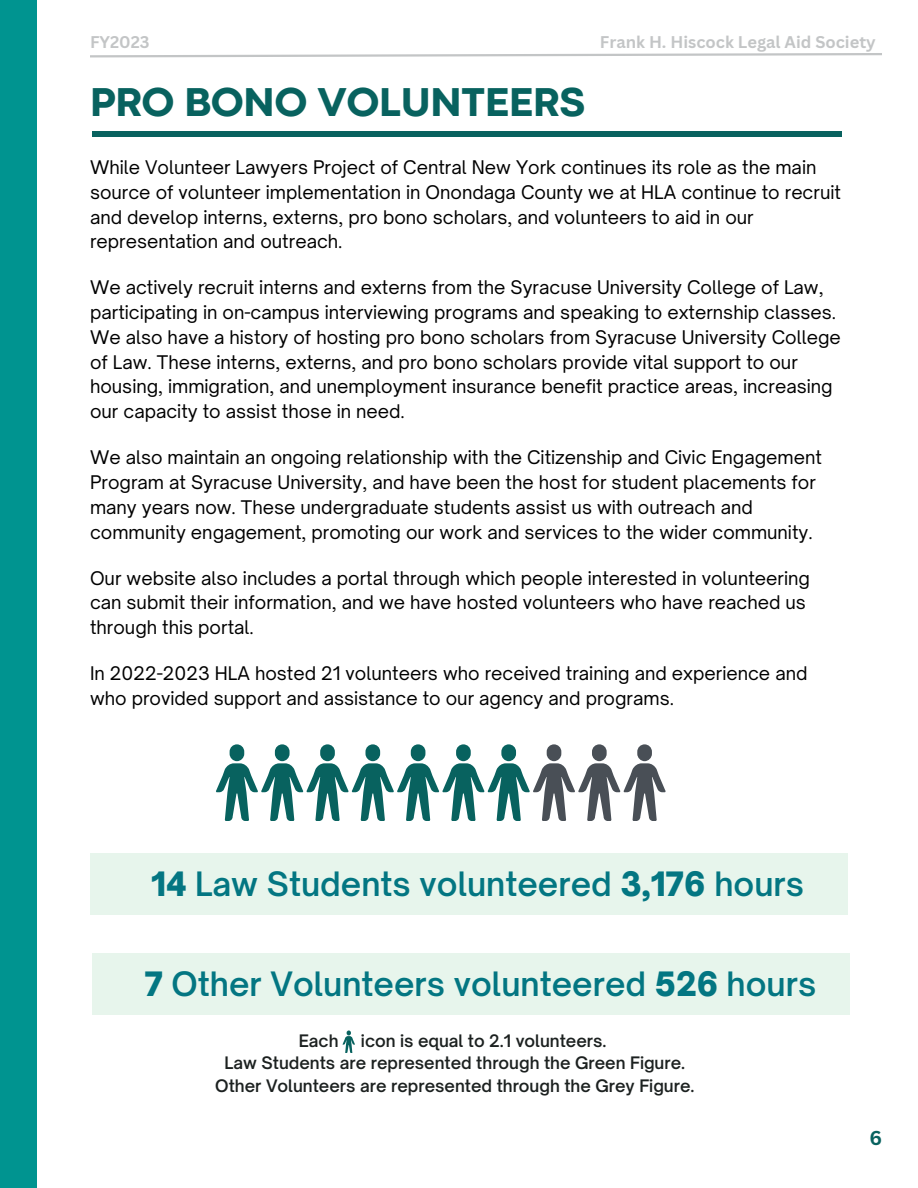
<style>
.page{position:relative;width:918px;height:1188px;background:#fff}
.page>*{position:absolute;margin:0;border:0;box-sizing:border-box;transform-origin:0 0}
.t1{font:800 42px "Codec Pro";color:#08625f}
.t2{font:600 32.1px "Open Sauce One";color:#037682}
.t3{font:700 19.5px "Canva Sans";color:#08625f}
.t4{font:18px/24.8px "Open Sauce One";color:#000}
.t5{font:600 16.5px "Open Sauce One";color:#1c2120}
.t6{font:700 16.5px "Canva Sans";color:#c3c5c6}
.s1{font-weight:900}
</style>
<div class="page">
<div style="left:0;top:0;width:37px;height:1188px;background:#009490"></div>
<div style="left:92px;top:131px;width:750px;height:5px;background:#08625f"></div>
<svg style="left:90px;top:53px;width:792px;height:5px"></svg>
<svg style="left:216px;top:744px;width:223px;height:77px"></svg>
<svg style="left:533px;top:744px;width:133px;height:77px"></svg>
<div style="left:90px;top:853px;width:757px;height:61px;background:#e7f5ec"></div>
<svg style="left:343px;top:1030px;width:12px;height:23px"></svg>
<div style="left:93px;top:953px;width:757px;height:62px;background:#e7f5ec"></div>
<p class="t6" style="left:90px;top:31px;width:61px">FY2023</p>
<p class="t6" style="left:600px;top:31px;width:277px">Frank H. Hiscock Legal Aid Society</p>
<p class="t1" style="left:90px;top:87px;width:497px">PRO BONO VOLUNTEERS</p>
<p class="t4" style="left:90px;top:155px;width:752px">While Volunteer Lawyers Project of Central New York continues its role as the main source of volunteer implementation in Onondaga County we at HLA continue to recruit and develop interns, externs, pro bono scholars, and volunteers to aid in our representation and outreach.</p>
<p class="t4" style="left:90px;top:275px;width:752px">We actively recruit interns and externs from the Syracuse University College of Law, participating in on-campus interviewing programs and speaking to externship classes.<br>We also have a history of hosting pro bono scholars from Syracuse University College of Law. These interns, externs, and pro bono scholars provide vital support to our housing, immigration, and unemployment insurance benefit practice areas, increasing our capacity to assist those in need.</p>
<p class="t4" style="left:90px;top:445px;width:733px">We also maintain an ongoing relationship with the Citizenship and Civic Engagement Program at Syracuse University, and have been the host for student placements for many years now. These undergraduate students assist us with outreach and community engagement, promoting our work and services to the wider community.</p>
<p class="t4" style="left:90px;top:565px;width:721px">Our website also includes a portal through which people interested in volunteering can submit their information, and we have hosted volunteers who have reached us through this portal.</p>
<p class="t4" style="left:90px;top:661px;width:719px">In 2022-2023 HLA hosted 21 volunteers who received training and experience and who provided support and assistance to our agency and programs.</p>
<p class="t2" style="left:151px;top:864px;width:655px"><span class="s1">14</span> Law Students volunteered <span class="s1">3,176</span> hours</p>
<p class="t2" style="left:145px;top:964px;width:673px"><span class="s1">7</span> Other Volunteers volunteered <span class="s1">526</span> hours</p>
<p class="t5" style="left:299px;top:1030px;width:41px">Each</p>
<p class="t5" style="left:361px;top:1030px;width:247px">icon is equal to 2.1 volunteers.</p>
<p class="t5" style="left:225px;top:1053px;width:462px">Law Students are represented through the Green Figure.</p>
<p class="t5" style="left:215px;top:1075px;width:481px">Other Volunteers are represented through the Grey Figure.</p>
<p class="t3" style="left:869px;top:1124px;width:14px">6</p>
</div>
